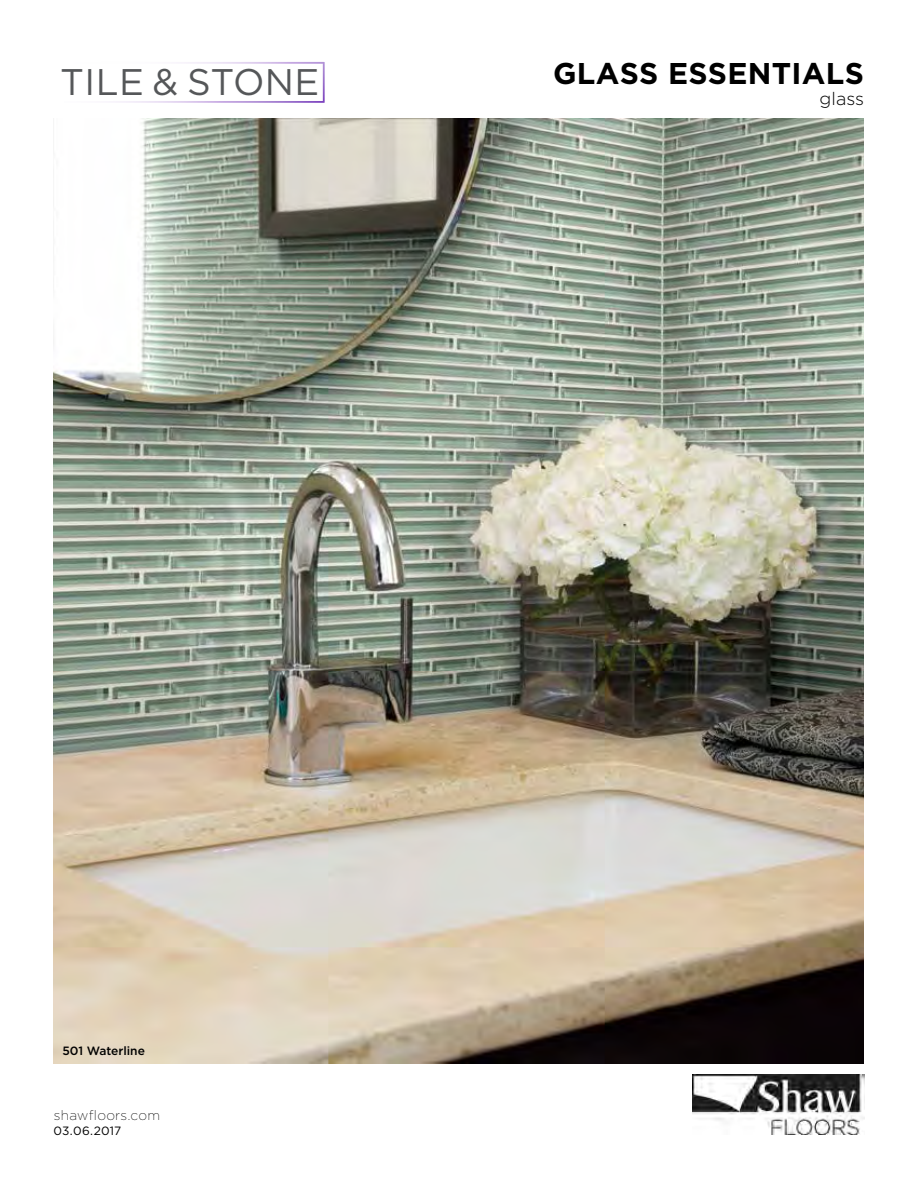
<style>
.page{position:relative;width:918px;height:1188px;background:#fff}
.page>*{position:absolute;margin:0;border:0;box-sizing:border-box;transform-origin:0 0}
.t1{font:37.05px "Gotham";letter-spacing:.01em;color:#555759}
.t2{font:700 30px "Gotham";letter-spacing:.01em;color:#000}
.t3{font:300 18px "Gotham";color:#000}
.t4{font:200 13.65px "Gotham";letter-spacing:.02em;color:#000}
.t5{font:500 12px "Gotham";color:#000}
.t6{font:12px "Gotham";letter-spacing:.01em;color:#000}
</style>
<div class="page">
<img style="left:54px;top:119px;width:810px;height:945px">
<svg style="left:113px;top:62px;width:212px;height:41px"></svg>
<img style="left:693px;top:1074px;width:171px;height:61px">
<p class="t1" style="left:60px;top:59px;width:261px">TILE &amp; STONE</p>
<p class="t2" style="left:553px;top:53px;width:312px">GLASS ESSENTIALS</p>
<p class="t3" style="left:820px;top:87px;width:46px">glass</p>
<p class="t5" style="left:62px;top:1043px;width:84px">501 Waterline</p>
<p class="t4" style="left:54px;top:1107px;width:108px">shawfloors.com</p>
<p class="t6" style="left:53px;top:1123px;width:69px">03.06.2017</p>
</div>
